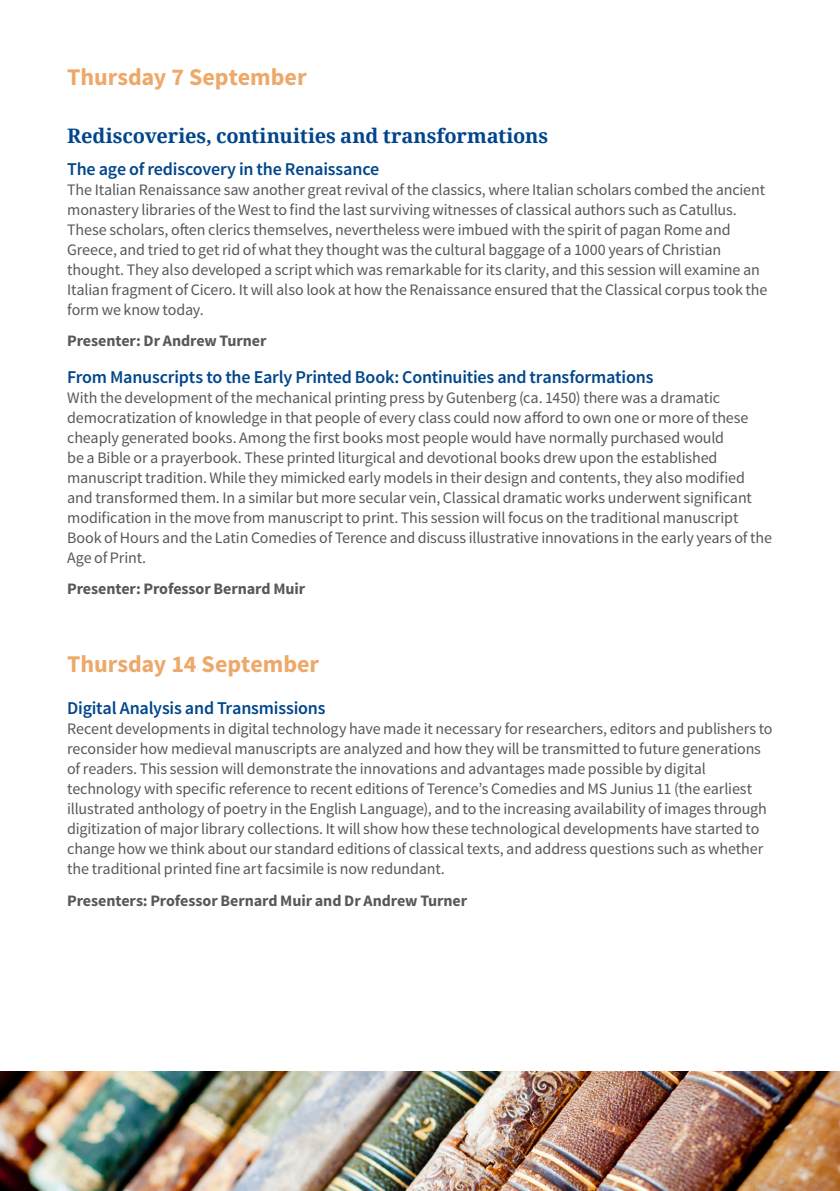
<style>
.page{position:relative;width:840px;height:1191px;background:#fff}
.page>*{position:absolute;margin:0;border:0;box-sizing:border-box;transform-origin:0 0}
.Heading2{font:700 24px "Source Sans Pro";color:#eda969}
.Heading3{font:700 20px "Noto Serif";letter-spacing:-.01em;color:#01468c}
.Heading4{font:600 18px "Source Sans Pro";letter-spacing:-.01em;color:#01468c}
.Body_text{font:16px/20px "Source Sans Pro";letter-spacing:-.01em;color:#57585a}
.Body_text-2{font:700 16px "Source Sans Pro";letter-spacing:-.005em;color:#57585a}
</style>
<div class="page">
<img style="left:0;top:1071px;width:839px;height:120px">
<p class="Heading2" style="left:67px;top:62px;width:241px">Thursday 7 September</p>
<p class="Heading3" style="left:67px;top:122px;width:482px">Rediscoveries, continuities and transformations</p>
<p class="Heading4" style="left:67px;top:157px;width:313px">The age of rediscovery in the Renaissance</p>
<p class="Body_text" style="left:67px;top:179px;width:701px">The Italian Renaissance saw another great revival of the classics, where Italian scholars combed the ancient monastery libraries of the West to find the last surviving witnesses of classical authors such as Catullus.<br>These scholars, often clerics themselves, nevertheless were imbued with the spirit of pagan Rome and Greece, and tried to get rid of what they thought was the cultural baggage of a 1000 years of Christian thought. They also developed a script which was remarkable for its clarity, and this session will examine an Italian fragment of Cicero. It will also look at how the Renaissance ensured that the Classical corpus took the form we know today.</p>
<p class="Body_text-2" style="left:67px;top:330px;width:201px">Presenter: Dr Andrew Turner</p>
<p class="Heading4" style="left:67px;top:365px;width:587px">From Manuscripts to the Early Printed Book: Continuities and transformations</p>
<p class="Body_text" style="left:67px;top:388px;width:706px">With the development of the mechanical printing press by Gutenberg (ca. 1450) there was a dramatic democratization of knowledge in that people of every class could now afford to own one or more of these cheaply generated books. Among the first books most people would have normally purchased would<br>be a Bible or a prayerbook. These printed liturgical and devotional books drew upon the established manuscript tradition. While they mimicked early models in their design and contents, they also modified and transformed them. In a similar but more secular vein, Classical dramatic works underwent significant modification in the move from manuscript to print. This session will focus on the traditional manuscript Book of Hours and the Latin Comedies of Terence and discuss illustrative innovations in the early years of the Age of Print.</p>
<p class="Body_text-2" style="left:67px;top:579px;width:239px">Presenter: Professor Bernard Muir</p>
<p class="Heading2" style="left:67px;top:648px;width:253px">Thursday 14 September</p>
<p class="Heading4" style="left:67px;top:697px;width:260px">Digital Analysis and Transmissions</p>
<p class="Body_text" style="left:67px;top:719px;width:706px">Recent developments in digital technology have made it necessary for researchers, editors and publishers to reconsider how medieval manuscripts are analyzed and how they will be transmitted to future generations of readers. This session will demonstrate the innovations and advantages made possible by digital technology with specific reference to recent editions of Terence’s Comedies and MS Junius 11 (the earliest illustrated anthology of poetry in the English Language), and to the increasing availability of images through digitization of major library collections. It will show how these technological developments have started to change how we think about our standard editions of classical texts, and address questions such as whether the traditional printed fine art facsimile is now redundant.</p>
<p class="Body_text-2" style="left:67px;top:890px;width:401px">Presenters: Professor Bernard Muir and Dr Andrew Turner</p>
</div>
